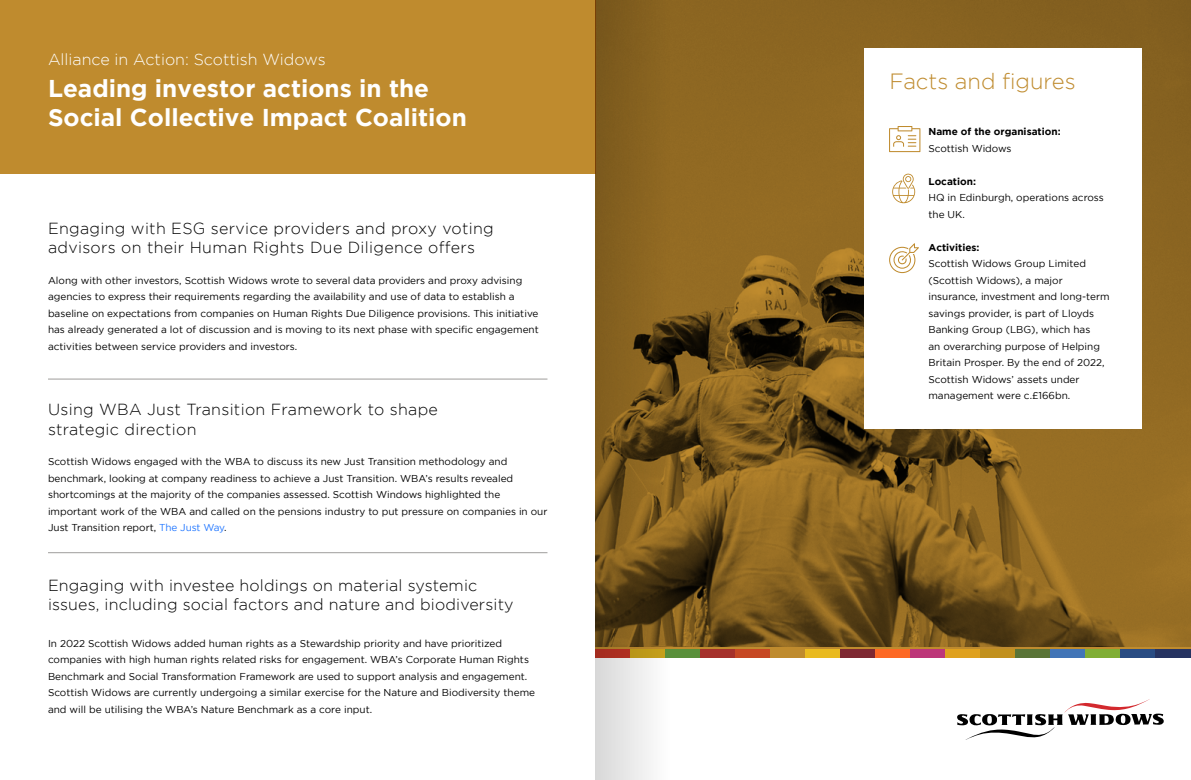
<style>
.page{position:relative;width:1191px;height:780px;background:#fff}
.page>*{position:absolute;margin:0;border:0;box-sizing:border-box;transform-origin:0 0}
.t1{font:700 24.3px/29.2px "Gotham";color:#fff}
.t2{font:300 22px "Gotham";color:#bf8b2e}
.t3{font:300 16px/19.2px "Gotham";letter-spacing:.01em;color:#000}
.t4{font:300 16px "Gotham";color:#fff}
.t5{font:10px/16.5px "Gotham";color:#000}
.t6{font:700 10px "Gotham";color:#000}
.s1{color:#2378ff}
</style>
<div class="page">
<div style="left:0;top:0;width:595px;height:174px;background:#bf8b2e"></div>
<hr style="left:48px;top:379px;width:499px;height:1px;background:#9e9d9b">
<hr style="left:48px;top:552px;width:499px;height:1px;background:#9e9d9b">
<svg style="left:685px;top:0;width:506px;height:649px"></svg>
<div style="left:665px;top:649px;width:35px;height:9px;background:#5a903b"></div>
<div style="left:700px;top:649px;width:35px;height:9px;background:#a5312b"></div>
<div style="left:735px;top:649px;width:35px;height:9px;background:#c64824"></div>
<div style="left:770px;top:649px;width:35px;height:9px;background:#bf8b2e"></div>
<div style="left:805px;top:649px;width:35px;height:9px;background:#e9ba20"></div>
<div style="left:840px;top:649px;width:35px;height:9px;background:#7e2832"></div>
<div style="left:875px;top:649px;width:35px;height:9px;background:#fd6925"></div>
<div style="left:910px;top:649px;width:35px;height:9px;background:#bd3679"></div>
<div style="left:945px;top:649px;width:35px;height:9px;background:#dfa11f"></div>
<div style="left:980px;top:649px;width:35px;height:9px;background:#c1901e"></div>
<div style="left:1015px;top:649px;width:35px;height:9px;background:#5a7437"></div>
<div style="left:1050px;top:649px;width:36px;height:9px;background:#4275b7"></div>
<div style="left:1086px;top:649px;width:35px;height:9px;background:#80ae35"></div>
<div style="left:1121px;top:649px;width:35px;height:9px;background:#294c83"></div>
<div style="left:1156px;top:649px;width:35px;height:9px;background:#263361"></div>
<svg style="left:595px;top:0;width:90px;height:780px"></svg>
<div style="left:864px;top:48px;width:277px;height:381px;background:#fff"></div>
<svg style="left:892px;top:174px;width:23px;height:29px"></svg>
<svg style="left:889px;top:126px;width:31px;height:26px"></svg>
<svg style="left:889px;top:243px;width:30px;height:30px"></svg>
<svg style="left:957px;top:699px;width:206px;height:41px"></svg>
<h3 class="t4" style="left:48px;top:50px;width:279px">Alliance in Action: Scottish Widows</h3>
<h1 class="t1" style="left:48px;top:73px;width:420px">Leading investor actions in the<br>Social Collective Impact Coalition</h1>
<h3 class="t3" style="left:48px;top:219px;width:447px">Engaging with ESG service providers and proxy voting advisors on their Human Rights Due Diligence offers</h3>
<p class="t5" style="left:48px;top:272px;width:492px">Along with other investors, Scottish Widows wrote to several data providers and proxy advising agencies to express their requirements regarding the availability and use of data to establish a baseline on expectations from companies on Human Rights Due Diligence provisions. This initiative has already generated a lot of discussion and is moving to its next phase with specific engagement activities between service providers and investors.</p>
<h3 class="t3" style="left:48px;top:400px;width:391px">Using WBA Just Transition Framework to shape strategic direction</h3>
<p class="t5" style="left:48px;top:453px;width:501px">Scottish Widows engaged with the WBA to discuss its new Just Transition methodology and benchmark, looking at company readiness to achieve a Just Transition. WBA’s results revealed shortcomings at the majority of the companies assessed. Scottish Windows highlighted the important work of the WBA and called on the pensions industry to put pressure on companies in our Just Transition report, <span class="s1">The Just Way</span>.</p>
<h3 class="t3" style="left:48px;top:575px;width:467px">Engaging with investee holdings on material systemic issues, including social factors and nature and biodiversity</h3>
<p class="t5" style="left:48px;top:635px;width:488px">In 2022 Scottish Widows added human rights as a Stewardship priority and have prioritized companies with high human rights related risks for engagement. WBA’s Corporate Human Rights Benchmark and Social Transformation Framework are used to support analysis and engagement.<br>Scottish Widows are currently undergoing a similar exercise for the Nature and Biodiversity theme and will be utilising the WBA’s Nature Benchmark as a core input.</p>
<h2 class="t2" style="left:889px;top:69px;width:188px">Facts and figures</h2>
<p class="t6" style="left:928px;top:126px;width:134px">Name of the organisation:</p>
<p class="t5" style="left:928px;top:140px;width:85px">Scottish Widows</p>
<p class="t6" style="left:928px;top:175px;width:49px">Location:</p>
<p class="t5" style="left:928px;top:189px;width:177px">HQ in Edinburgh, operations across the UK.</p>
<p class="t6" style="left:928px;top:241px;width:53px">Activities:</p>
<p class="t5" style="left:928px;top:255px;width:183px">Scottish Widows Group Limited (Scottish Widows), a major insurance, investment and long-term savings provider, is part of Lloyds<br>Banking Group (LBG), which has<br>an overarching purpose of Helping<br>Britain Prosper. By the end of 2022,<br>Scottish Widows’ assets under management were c.£166bn.</p>
</div>
